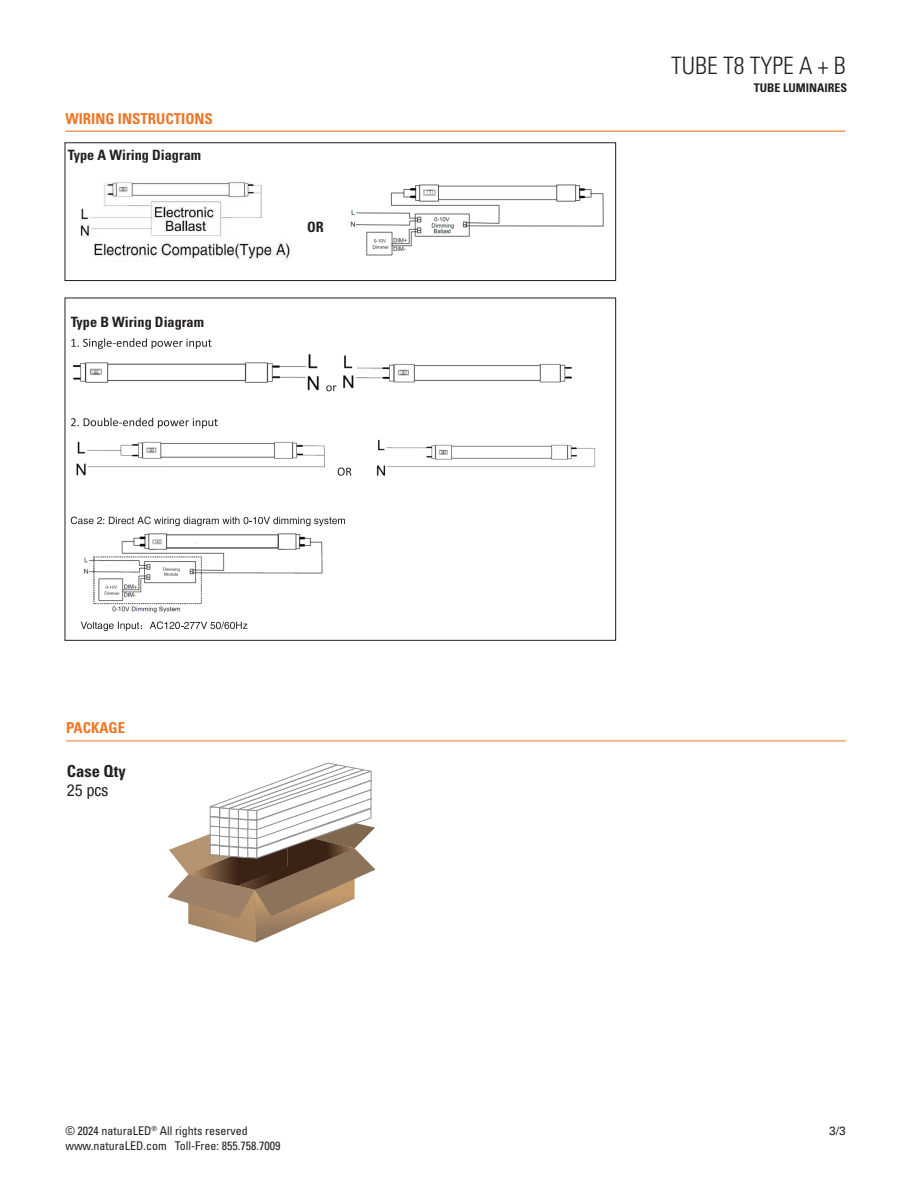
<style>
.page{position:relative;width:918px;height:1188px;background:#fff}
.page>*{position:absolute;margin:0;border:0;box-sizing:border-box;transform-origin:0 0}
.t1{font:300 condensed 24px "Univers";color:#231f20}
.t2{font:700 condensed 16.5px "Univers";color:#231f20}
.t3{font:condensed 16.5px "Helvetica Neue LT Com";color:#231f20}
.t4{font:700 condensed 15px "Univers";color:#ee7625}
.t5{font:700 condensed 14.25px "Univers";color:#231f20}
.t6{font:condensed 12px/15px "Univers";color:#231f20}
.t7{font:700 condensed 12px "Univers";color:#231f20}
.t8{font:12px "Univers";color:#231f20}
</style>
<div class="page">
<hr style="left:65px;top:131px;width:780px;height:1px;background:#ee7625">
<svg style="left:167px;top:762px;width:208px;height:181px"></svg>
<img style="left:80px;top:181px;width:211px;height:79px">
<img style="left:350px;top:184px;width:254px;height:72px">
<svg style="left:71px;top:338px;width:141px;height:11px"></svg>
<img style="left:72px;top:354px;width:247px;height:37px">
<svg style="left:326px;top:385px;width:10px;height:6px"></svg>
<img style="left:343px;top:355px;width:229px;height:34px">
<svg style="left:71px;top:418px;width:147px;height:10px"></svg>
<img style="left:77px;top:442px;width:248px;height:34px">
<svg style="left:338px;top:468px;width:14px;height:8px"></svg>
<img style="left:376px;top:440px;width:219px;height:36px">
<svg style="left:71px;top:517px;width:274px;height:9px"></svg>
<img style="left:83px;top:533px;width:240px;height:80px">
<svg style="left:81px;top:622px;width:61px;height:9px"></svg>
<svg style="left:150px;top:621px;width:97px;height:8px"></svg>
<div style="left:65px;top:143px;width:551px;height:138px;border:1px solid #231f20"></div>
<hr style="left:66px;top:741px;width:780px;height:1px;background:#ee7625">
<p class="t4" style="left:65px;top:109px;width:149px">WIRING INSTRUCTIONS</p>
<p class="t5" style="left:68px;top:146px;width:135px">Type A Wiring Diagram</p>
<p class="t5" style="left:71px;top:313px;width:135px">Type B Wiring Diagram</p>
<p class="t5" style="left:307px;top:218px;width:18px">OR</p>
<p class="t4" style="left:66px;top:719px;width:61px">PACKAGE</p>
<h2 class="t2" style="left:67px;top:761px;width:60px">Case Qty</h2>
<h2 class="t3" style="left:67px;top:781px;width:43px">25 pcs</h2>
<p class="t6" style="left:65px;top:1123px;width:217px">© 2024 naturaLED<sup>®</sup> All rights reserved www.naturaLED.com Toll-Free: 855.758.7009</p>
<h1 class="t1" style="left:671px;top:51px;width:176px">TUBE T8 TYPE A + B</h1>
<p class="t7" style="left:754px;top:80px;width:95px">TUBE LUMINAIRES</p>
<p class="t8" style="left:829px;top:1124px;width:18px">3/3</p>
</div>
